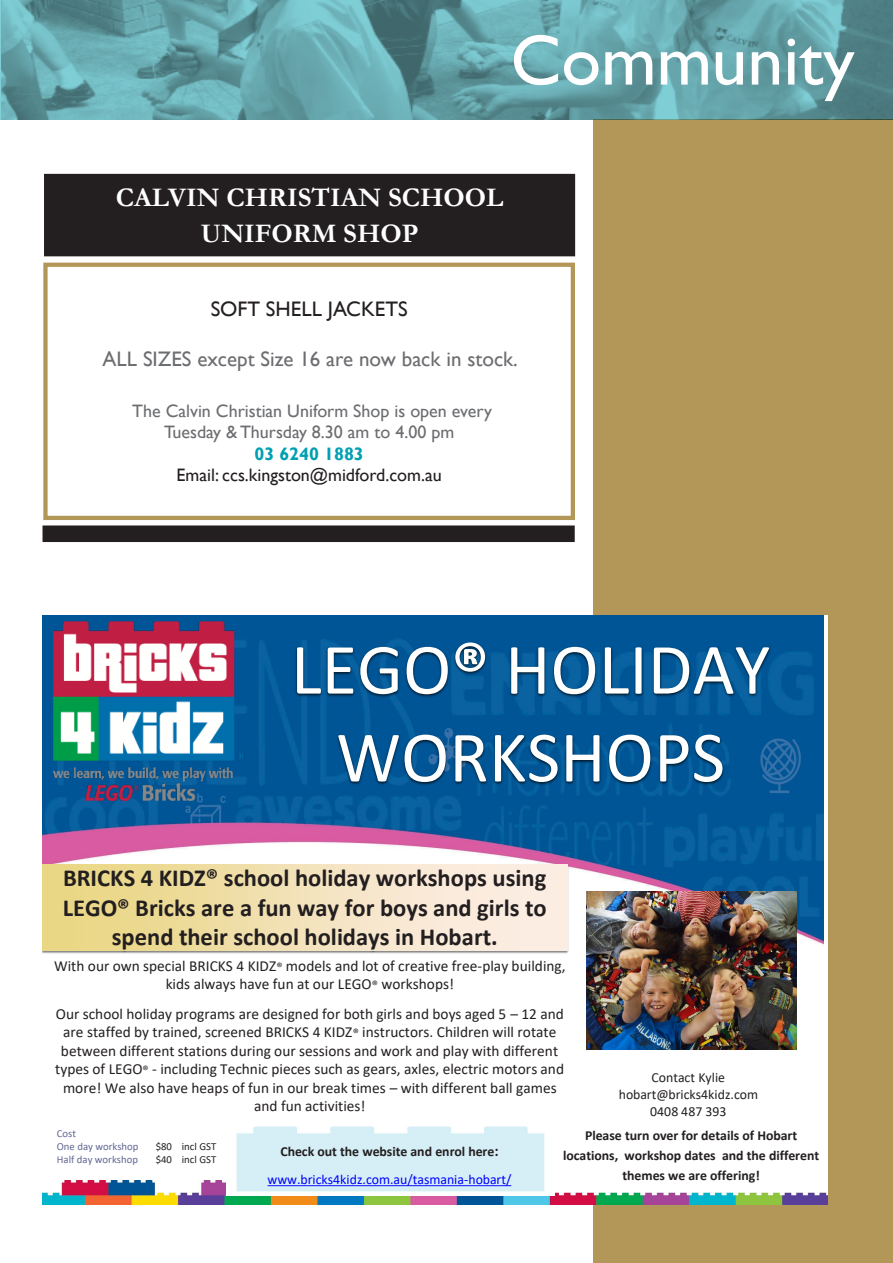
<style>
.page{position:relative;width:893px;height:1263px;background:#fff}
.page>*{position:absolute;margin:0;border:0;box-sizing:border-box;transform-origin:0 0}
.t1{font:72.9px/87.8px "Calibri";color:#fff;text-align:center}
.t2{font:72px "Gill Sans";color:#fff}
.t3{font:700 27px "Garamond";color:#fff}
.t4{font:700 24.6px/29.4px "Calibri";color:#231f20;text-align:center}
.t5{font:21px "Gill Sans";color:#6c6d70}
.t6{font:21px "Gill Sans";color:#231f20}
.t7{font:18px "Gill Sans";color:#6c6d70}
.t8{font:18px "Gill Sans";color:#231f20}
.t9{font:700 18px "Gill Sans";color:#00a0b0}
.t10{font:15.3px/18.5px "Calibri";color:#231f20;text-align:center}
.t11{font:700 13.8px/19.8px "Calibri";letter-spacing:-.005em;color:#231f20;text-align:center}
.t12{font:13.8px/27.9px "Calibri";color:#00f;text-align:center}
.t13{font:13.8px/16.5px "Calibri";color:#231f20;text-align:center}
.t14{font:10.8px/12.9px "Calibri";color:#636794}
.t15{font:10.8px/12.9px "Calibri";color:#231f20}
.s1{font-weight:700;font-size:73.65px}
.s2{font-size:12.3px}
.s3{font-weight:700;color:#231f20}
.s4{font-weight:700;font-size:15.3px;color:#231f20}
</style>
<div class="page">
<div style="left:594px;top:120px;width:299px;height:1143px;background:#b39758"></div>
<svg style="left:0;top:0;width:893px;height:119px;background:#63a1a7"></svg>
<div style="left:45px;top:175px;width:529px;height:81px;background:#231f20"></div>
<div style="left:44px;top:174px;width:531px;height:82px;border:2px solid #231f20"></div>
<div style="left:43px;top:263px;width:532px;height:257px;border:4px solid #b39758"></div>
<div style="left:43px;top:526px;width:531px;height:15px;background:#231f20"></div>
<div style="left:43px;top:525px;width:532px;height:17px;border:2px solid #231f20"></div>
<img style="left:43px;top:615px;width:780px;height:565px">
<img style="left:53px;top:622px;width:190px;height:178px">
<img style="left:46px;top:855px;width:523px;height:115px">
<div style="left:43px;top:864px;width:524px;height:86px;background:linear-gradient(to right,#e8d57f,#fef0f0)"></div>
<div style="left:54px;top:1123px;width:99px;height:54px;background:#fff"></div>
<div style="left:153px;top:1123px;width:79px;height:54px;background:#fff"></div>
<img style="left:43px;top:1180px;width:785px;height:24px">
<img style="left:243px;top:615px;width:585px;height:234px">
<img style="left:226px;top:1122px;width:328px;height:73px">
<svg style="left:268px;top:1185px;width:243px;height:1px"></svg>
<img style="left:586px;top:891px;width:210px;height:158px">
<p class="t2" style="left:510px;top:18px;width:346px">Community</p>
<p class="t3" style="left:116px;top:179px;width:389px">CALVIN CHRISTIAN SCHOOL</p>
<p class="t3" style="left:201px;top:215px;width:219px">UNIFORM SHOP</p>
<p class="t6" style="left:211px;top:296px;width:198px">SOFT SHELL JACKETS</p>
<p class="t5" style="left:103px;top:347px;width:417px">ALL SIZES except Size 16 are now back in stock.</p>
<p class="t7" style="left:132px;top:400px;width:361px">The Calvin Christian Uniform Shop is open every</p>
<p class="t7" style="left:164px;top:422px;width:292px">Tuesday &amp; Thursday 8.30 am to 4.00 pm</p>
<p class="t9" style="left:254px;top:443px;width:111px">03 6240 1883</p>
<p class="t8" style="left:177px;top:465px;width:267px">Email: ccs.kingston@midford.com.au</p>
<p class="t1" style="left:291px;top:624px;width:481px">LEGO<span class="s1">®</span> HOLIDAY<br>WORKSHOPS</p>
<p class="t4" style="left:63px;top:863px;width:485px">BRICKS 4 KIDZ® school holiday workshops using<br>LEGO® Bricks are a fun way for boys and girls to spend their school holidays in Hobart.</p>
<p class="t10" style="left:54px;top:956px;width:513px">With our own special BRICKS 4 KIDZ<span class="s2">®</span> models and lot of creative free-play building, kids always have fun at our LEGO<span class="s2">®</span> workshops!</p>
<p class="t10" style="left:55px;top:1004px;width:510px">Our school holiday programs are designed for both girls and boys aged 5 – 12 and are staffed by trained, screened BRICKS 4 KIDZ<span class="s2">®</span> instructors. Children will rotate between different stations during our sessions and work and play with different types of LEGO<span class="s2">®</span> - including Technic pieces such as gears, axles, electric motors and more! We also have heaps of fun in our break times – with different ball games and fun activities!</p>
<p class="t12" style="left:268px;top:1137px;width:245px"><span class="s3">Check out the website and enrol here</span><span class="s4">: </span>www.bricks4kidz.com.au/tasmania-hobart/</p>
<p class="t13" style="left:619px;top:1069px;width:141px">Contact Kylie hobart@bricks4kidz.com<br>0408 487 393</p>
<p class="t11" style="left:563px;top:1125px;width:258px">Please turn over for details of Hobart locations, workshop dates and the different themes we are offering!</p>
<p class="t14" style="left:57px;top:1126px;width:83px">Cost<br>One day workshop<br>Half day workshop</p>
<p class="t15" style="left:156px;top:1139px;width:62px">$80 incl GST $40 incl GST</p>
</div>
